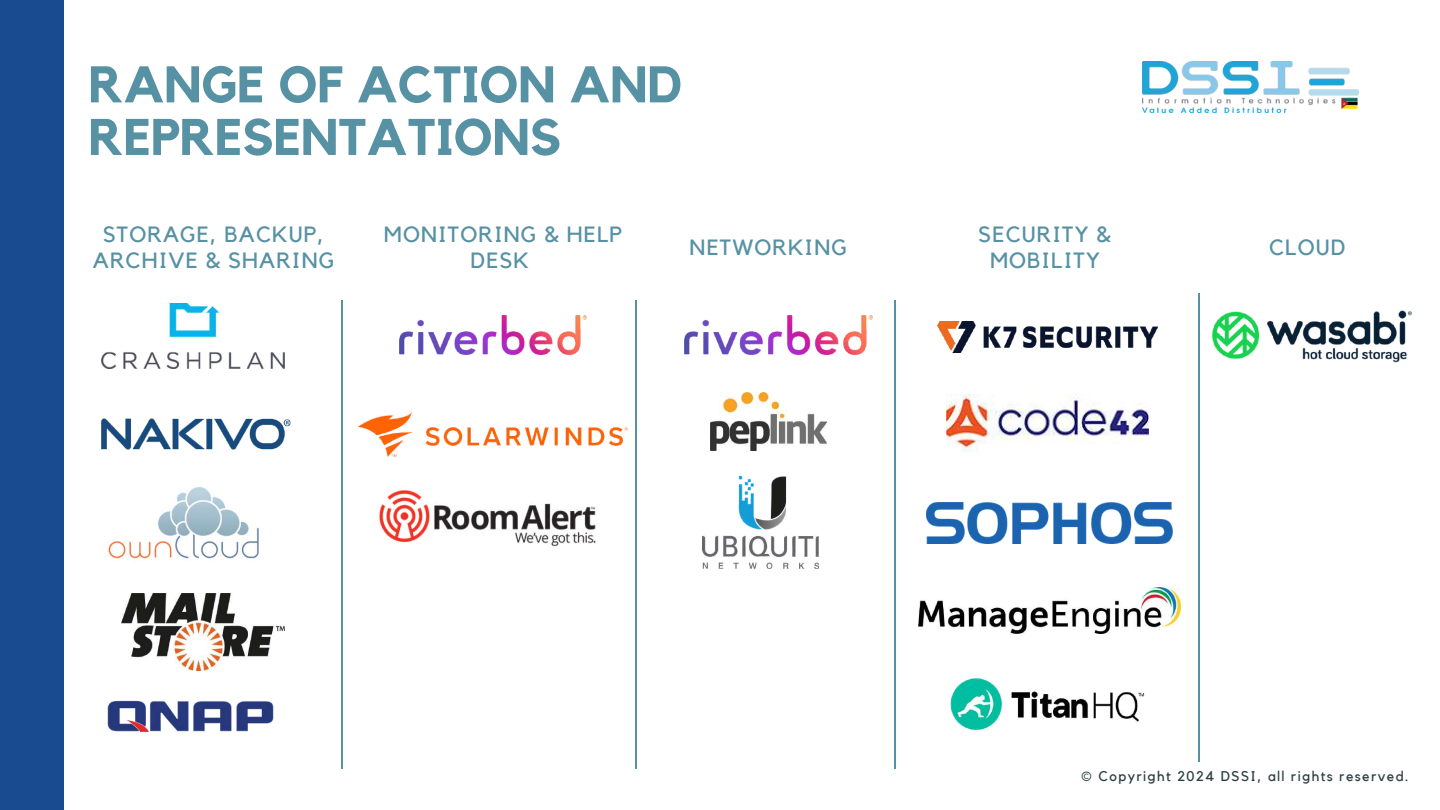
<style>
.page{position:relative;width:1440px;height:810px;background:#fff}
.page>*{position:absolute;margin:0;border:0;box-sizing:border-box;transform-origin:0 0}
.t1{font:700 50.9px/52.6px "Kollektif";color:#5691a4}
.t2{font:22px/26.2px "Kollektif";letter-spacing:.05em;color:#5691a4;text-align:center}
.t3{font:14px "Kollektif";letter-spacing:.1em;color:#2e3f42}
</style>
<div class="page">
<div style="left:0;top:0;width:63px;height:810px;background:#184b8f"></div>
<img style="left:1142px;top:62px;width:217px;height:51px">
<hr style="left:342px;top:300px;width:1px;height:469px;background:#5691a4">
<hr style="left:635px;top:300px;width:2px;height:469px;background:#5691a4">
<hr style="left:894px;top:300px;width:2px;height:469px;background:#5691a4">
<img style="left:702px;top:477px;width:116px;height:92px">
<img style="left:937px;top:321px;width:220px;height:31px">
<hr style="left:1198px;top:293px;width:2px;height:468px;background:#5691a4">
<img style="left:1212px;top:310px;width:200px;height:53px">
<img style="left:711px;top:393px;width:116px;height:58px">
<img style="left:399px;top:316px;width:188px;height:39px">
<img style="left:685px;top:316px;width:187px;height:39px">
<img style="left:121px;top:594px;width:164px;height:76px">
<img style="left:108px;top:487px;width:151px;height:72px">
<img style="left:101px;top:418px;width:190px;height:32px">
<img style="left:107px;top:700px;width:167px;height:33px">
<img style="left:102px;top:304px;width:182px;height:64px">
<img style="left:379px;top:490px;width:217px;height:57px">
<img style="left:946px;top:395px;width:203px;height:56px">
<img style="left:358px;top:412px;width:270px;height:45px">
<img style="left:950px;top:678px;width:195px;height:52px">
<img style="left:927px;top:502px;width:245px;height:41px">
<img style="left:918px;top:587px;width:262px;height:46px">
<h1 class="t1" style="left:89px;top:60px;width:595px">RANGE OF ACTION AND<br>REPRESENTATIONS</h1>
<p class="t2" style="left:93px;top:222px;width:243px">STORAGE, BACKUP,<br>ARCHIVE &amp; SHARING</p>
<p class="t2" style="left:384px;top:222px;width:240px">MONITORING &amp; HELP<br>DESK</p>
<p class="t2" style="left:690px;top:235px;width:159px">NETWORKING</p>
<p class="t2" style="left:979px;top:222px;width:134px">SECURITY &amp;<br>MOBILITY</p>
<p class="t2" style="left:1269px;top:235px;width:78px">CLOUD</p>
<p class="t3" style="left:1081px;top:770px;width:329px">© Copyright 2024 DSSI, all rights reserved.</p>
</div>
